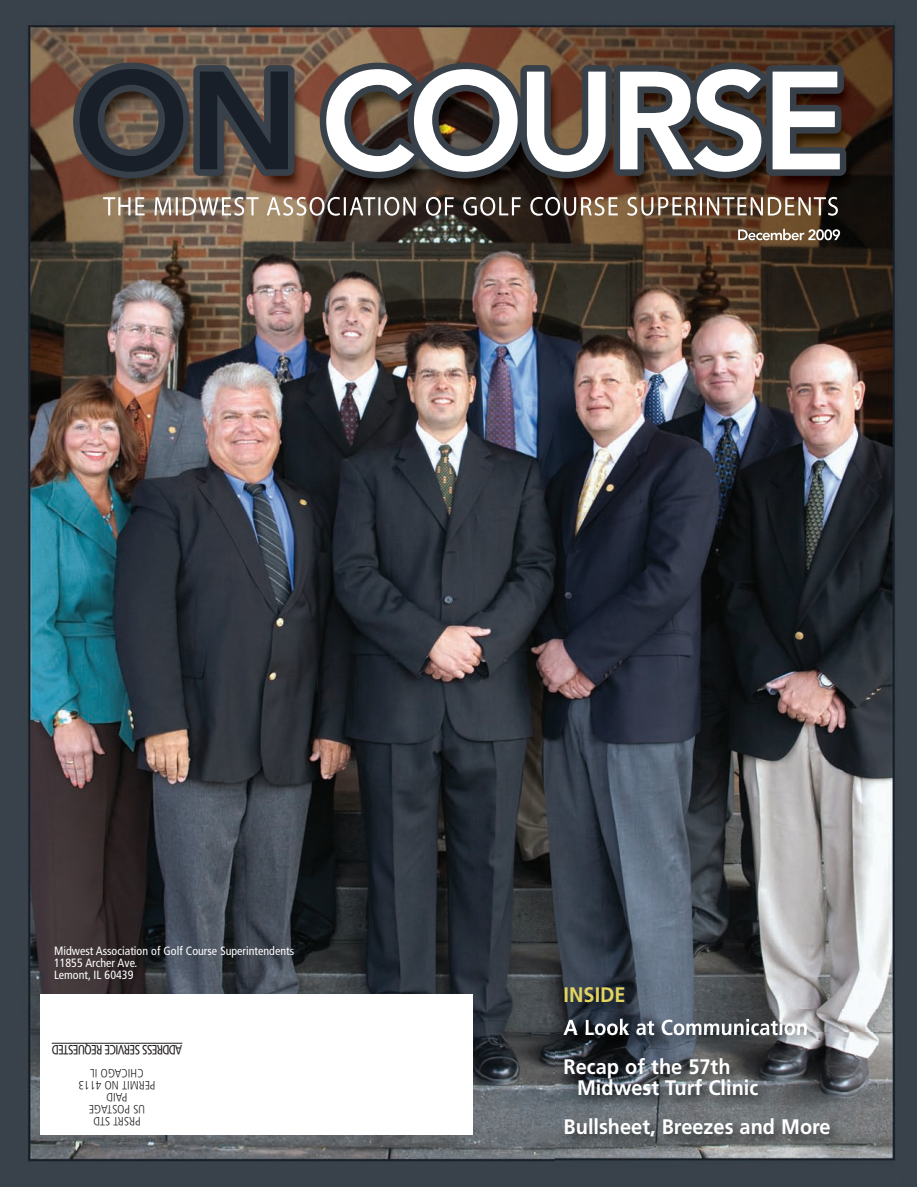
<style>
.page{position:relative;width:917px;height:1187px;background:#fff}
.page>*{position:absolute;margin:0;border:0;box-sizing:border-box;transform-origin:0 0}
.t1{font:700 21px/39px "Frutiger";color:#fff;scale:.95 1}
.t2{font:700 21px "Frutiger";color:#e4d562;scale:.95 1}
.t3{font:condensed 13.5px "Frutiger";color:#231f20;scale:.9 1}
.t4{font:condensed 12px/12px "Frutiger";color:#fff}
.t5{font:300 condensed 12px/12px "Frutiger";color:#231f20;text-align:center}
</style>
<div class="page">
<img style="left:0;top:0;width:916px;height:1186px">
<p class="t4" style="left:54px;top:945px;width:242px">Midwest Association of Golf Course Superintendents<br>11855 Archer Ave.<br>Lemont, IL 60439</p>
<p class="t3" style="left:182px;top:1054px;width:147px;rotate:-180deg">DETSEUQEREC I VRESSSERDDA</p>
<p class="t5" style="left:156px;top:1125px;width:79px;rotate:-180deg">TRSRP DTS<br>SU EGAT SOP<br>DIAP<br>MREP T I ON 3114<br>OGAC I HC L I</p>
<p class="t2" style="left:563px;top:986px;width:67px">INSIDE</p>
<p class="t1" style="left:563px;top:1009px;width:259px">A Look at Communication<br>Recap of the 57th</p>
<p class="t1" style="left:563px;top:1069px;width:282px;text-indent:14px">Midwest Turf Clinic<br>Bullsheet, Breezes and More</p>
</div>
